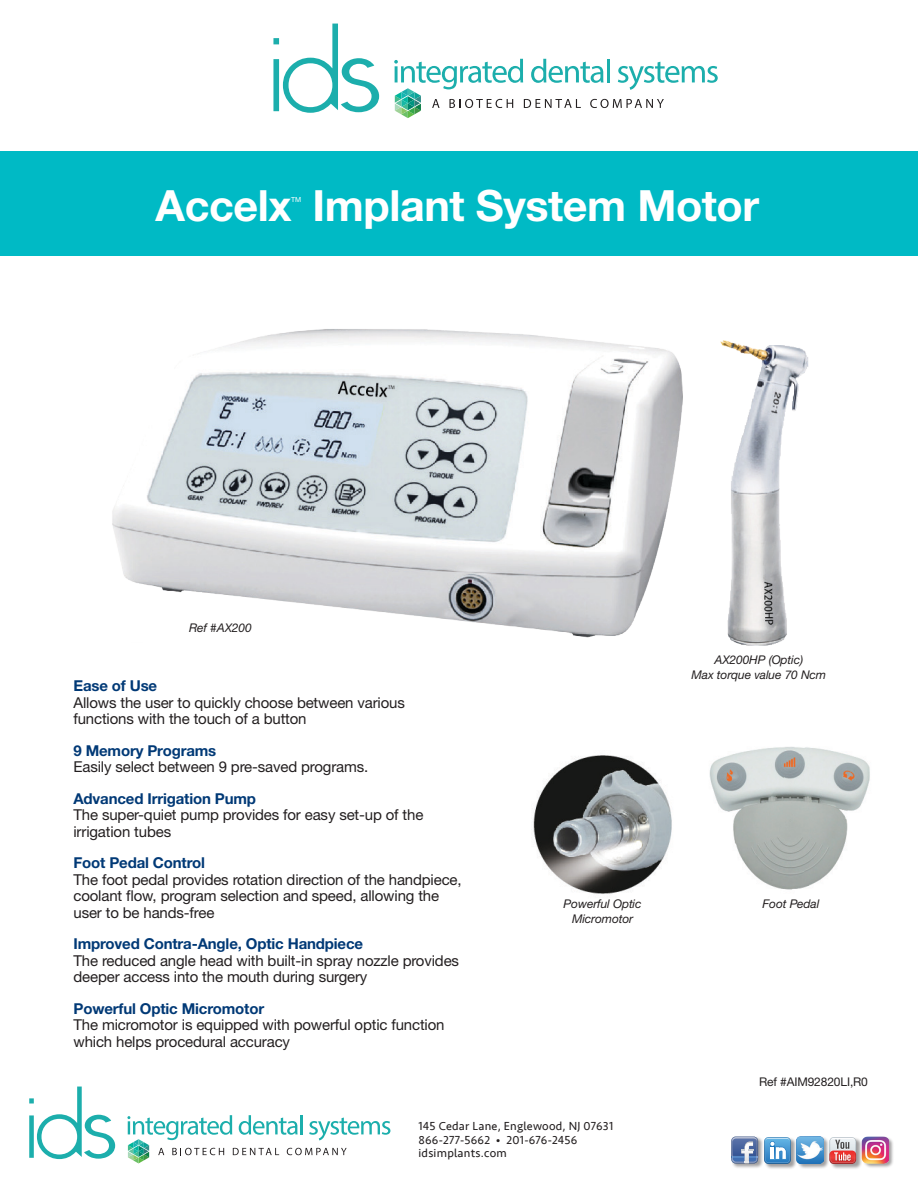
<style>
.page{position:relative;width:918px;height:1188px;background:#fff}
.page>*{position:absolute;margin:0;border:0;box-sizing:border-box;transform-origin:0 0}
.Body_Text{font:700 43.05px "Helvetica Neue LT Std";letter-spacing:-.01em;color:#fff}
.Body_Text-2{font:15px/16.5px "Helvetica Neue LT Std";letter-spacing:-.01em;color:#231f20}
.Body_Text-3{font:italic 12px/15px "Helvetica Neue LT Std";letter-spacing:-.01em;color:#231f20;text-align:center}
.t1{font:12px "Seravek";letter-spacing:.02em;color:#231f20}
.Body_Text-4{font:12px "Helvetica Neue LT Std";letter-spacing:-.01em;color:#231f20}
.Body_Text-5{font:7.05px "Helvetica Neue LT Std";color:#fff}
.s1{font-weight:700;color:#003976}
</style>
<div class="page">
<div style="left:0;top:151px;width:918px;height:105px;background:#00bac5"></div>
<img style="left:112px;top:329px;width:571px;height:309px">
<img style="left:720px;top:340px;width:89px;height:306px">
<img style="left:709px;top:747px;width:161px;height:143px">
<img style="left:533px;top:755px;width:139px;height:139px">
<div style="left:830px;top:1137px;width:32px;height:32px;background:#231f20;opacity:.43"></div>
<svg style="left:830px;top:1137px;width:26px;height:27px"></svg>
<div style="left:764px;top:1137px;width:33px;height:32px;background:#231f20;opacity:.43"></div>
<svg style="left:765px;top:1137px;width:26px;height:27px"></svg>
<div style="left:732px;top:1136px;width:33px;height:33px;background:#231f20;opacity:.43"></div>
<svg style="left:731px;top:1137px;width:27px;height:27px"></svg>
<img style="left:732px;top:1137px;width:25px;height:5px">
<div style="left:797px;top:1136px;width:33px;height:33px;background:#231f20;opacity:.43"></div>
<img style="left:797px;top:1137px;width:27px;height:26px">
<div style="left:862px;top:1136px;width:33px;height:33px;background:#231f20;opacity:.43"></div>
<img style="left:862px;top:1137px;width:26px;height:27px">
<svg style="left:29px;top:1087px;width:86px;height:72px"></svg>
<svg style="left:127px;top:1115px;width:263px;height:48px"></svg>
<svg style="left:273px;top:24px;width:106px;height:89px"></svg>
<svg style="left:394px;top:59px;width:324px;height:59px"></svg>
<p class="Body_Text" style="left:156px;top:179px;width:137px">Accelx</p>
<p class="Body_Text-5" style="left:291px;top:196px;width:12px">TM</p>
<p class="Body_Text" style="left:313px;top:179px;width:448px">Implant System Motor</p>
<p class="Body_Text-3" style="left:189px;top:620px;width:64px">Ref #AX200</p>
<p class="Body_Text-2" style="left:73px;top:678px;width:333px"><span class="s1">Ease of Use<br></span>Allows the user to quickly choose between various functions with the touch of a button</p>
<p class="Body_Text-2" style="left:73px;top:742px;width:296px"><span class="s1">9 Memory Programs<br></span>Easily select between 9 pre-saved programs.</p>
<p class="Body_Text-2" style="left:73px;top:790px;width:351px"><span class="s1">Advanced Irrigation Pump<br></span>The super-quiet pump provides for easy set-up of the irrigation tubes</p>
<p class="Body_Text-2" style="left:73px;top:855px;width:390px"><span class="s1">Foot Pedal Control<br></span>The foot pedal provides rotation direction of the handpiece, coolant flow, program selection and speed, allowing the user to be hands-free</p>
<p class="Body_Text-2" style="left:73px;top:936px;width:387px"><span class="s1">Improved Contra-Angle, Optic Handpiece<br></span>The reduced angle head with built-in spray nozzle provides deeper access into the mouth during surgery</p>
<p class="Body_Text-2" style="left:73px;top:1000px;width:373px"><span class="s1">Powerful Optic Micromotor<br></span>The micromotor is equipped with powerful optic function which helps procedural accuracy</p>
<p class="Body_Text-3" style="left:564px;top:896px;width:79px">Powerful Optic<br>Micromotor</p>
<p class="t1" style="left:418px;top:1117px;width:196px">145 Cedar Lane, Englewood, NJ 07631</p>
<p class="t1" style="left:418px;top:1131px;width:160px">866-277-5662 • 201-676-2456</p>
<p class="t1" style="left:418px;top:1144px;width:90px">idsimplants.com</p>
<p class="Body_Text-3" style="left:715px;top:652px;width:90px">AX200HP (Optic)</p>
<p class="Body_Text-3" style="left:692px;top:667px;width:136px">Max torque value 70 Ncm</p>
<p class="Body_Text-3" style="left:762px;top:896px;width:58px">Foot Pedal</p>
<p class="Body_Text-4" style="left:759px;top:1075px;width:110px">Ref #AIM92820LI,R0</p>
</div>
